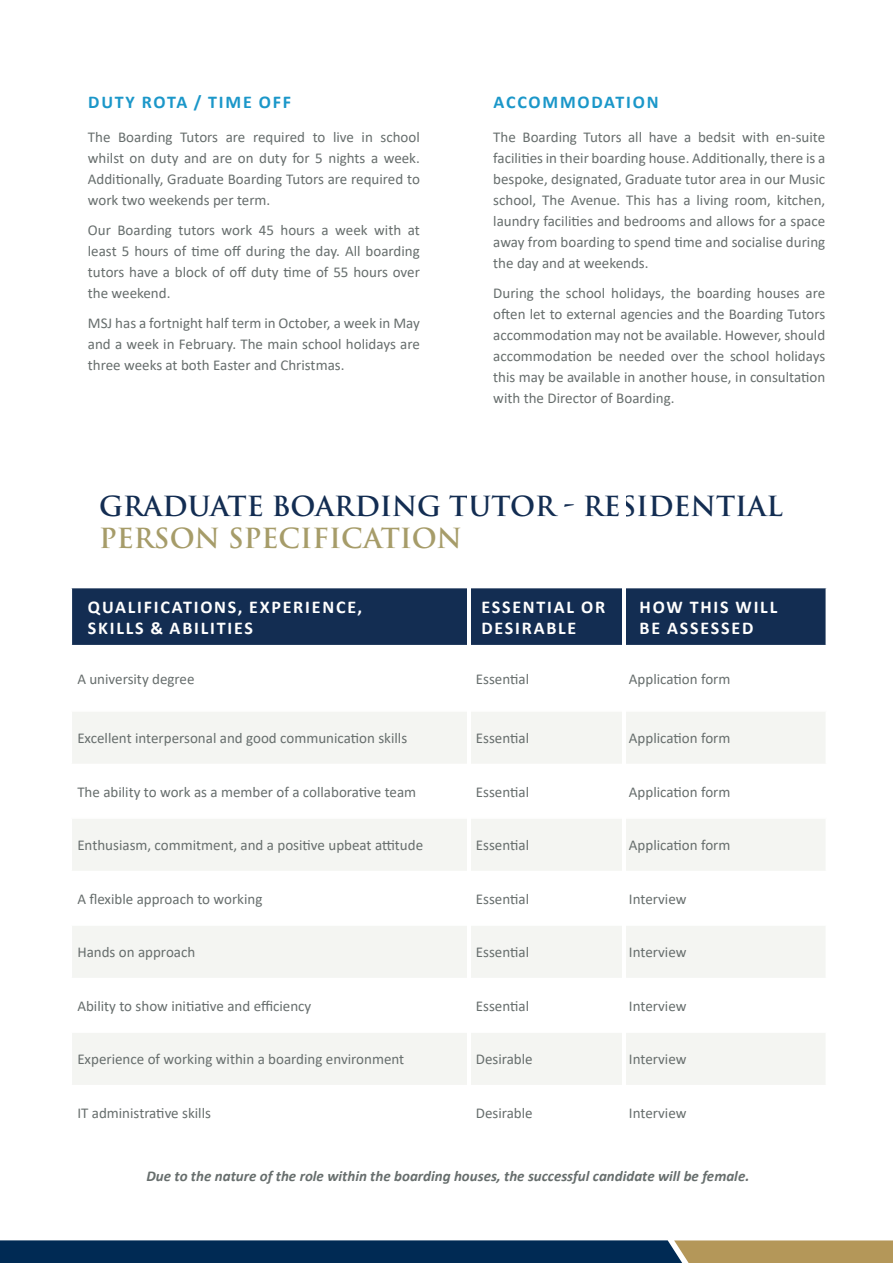
<style>
.page{position:relative;width:893px;height:1263px;background:#fff}
.page>*{position:absolute;margin:0;border:0;box-sizing:border-box;transform-origin:0 0}
.t1{font:700 27px "Trajan Pro";color:#132d52}
.t2{font:700 27px "Trajan Pro";color:#a69c69}
.t3{font:700 18px "Calibri";letter-spacing:.1em;color:#fff}
.t4{font:700 18px "Calibri";letter-spacing:.1em;color:#1b97c9}
.t5{font:15px/21px "Calibri";color:#676e6d;text-align:justify}
.t6{font:italic 700 15px "Calibri";color:#676e6d}
</style>
<div class="page">
<svg style="left:0;top:1240px;width:893px;height:23px"></svg>
<div style="left:72px;top:588px;width:754px;height:57px;background:#132d52"></div>
<svg style="left:72px;top:712px;width:753px;height:373px;fill:#f4f5f2"></svg>
<hr style="left:71px;top:764px;width:399px;height:1px;background:#fff">
<hr style="left:470px;top:764px;width:153px;height:1px;background:#fff">
<hr style="left:623px;top:764px;width:204px;height:1px;background:#fff">
<hr style="left:71px;top:924px;width:399px;height:2px;background:#fff">
<hr style="left:470px;top:924px;width:153px;height:2px;background:#fff">
<hr style="left:623px;top:924px;width:204px;height:2px;background:#fff">
<hr style="left:71px;top:978px;width:399px;height:1px;background:#fff">
<hr style="left:470px;top:978px;width:153px;height:1px;background:#fff">
<hr style="left:623px;top:978px;width:204px;height:1px;background:#fff">
<hr style="left:71px;top:1031px;width:399px;height:2px;background:#fff">
<hr style="left:470px;top:1031px;width:153px;height:2px;background:#fff">
<hr style="left:623px;top:1031px;width:204px;height:2px;background:#fff">
<hr style="left:71px;top:817px;width:399px;height:2px;background:#fff">
<hr style="left:71px;top:871px;width:399px;height:1px;background:#fff">
<hr style="left:470px;top:817px;width:153px;height:2px;background:#fff">
<hr style="left:470px;top:871px;width:153px;height:1px;background:#fff">
<hr style="left:623px;top:817px;width:204px;height:2px;background:#fff">
<hr style="left:623px;top:871px;width:204px;height:1px;background:#fff">
<hr style="left:468px;top:163px;width:3px;height:1022px;background:#fff">
<hr style="left:622px;top:163px;width:3px;height:1022px;background:#fff">
<p class="t4" style="left:88px;top:90px;width:204px">DUTY ROTA / TIME OFF</p>
<p class="t5" style="left:88px;top:126px;width:334px">The Boarding Tutors are required to live in school whilst on duty and are on duty for 5 nights a week.<br>Additionally, Graduate Boarding Tutors are required to work two weekends per term.</p>
<p class="t5" style="left:88px;top:219px;width:334px">Our Boarding tutors work 45 hours a week with at least 5 hours of time off during the day. All boarding tutors have a block of off duty time of 55 hours over the weekend.</p>
<p class="t5" style="left:88px;top:312px;width:334px">MSJ has a fortnight half term in October, a week in May and a week in February. The main school holidays are three weeks at both Easter and Christmas.</p>
<p class="t4" style="left:494px;top:90px;width:166px">ACCOMMODATION</p>
<p class="t5" style="left:493px;top:126px;width:334px">The Boarding Tutors all have a bedsit with en-suite facilities in their boarding house. Additionally, there is a bespoke, designated, Graduate tutor area in our Music school, The Avenue. This has a living room, kitchen, laundry facilities and bedrooms and allows for a space away from boarding to spend time and socialise during the day and at weekends.</p>
<p class="t5" style="left:493px;top:282px;width:334px">During the school holidays, the boarding houses are often let to external agencies and the Boarding Tutors accommodation may not be available. However, should accommodation be needed over the school holidays this may be available in another house, in consultation with the Director of Boarding.</p>
<p class="t1" style="left:99px;top:489px;width:685px">GRADUATE BOARDING TUTOR - RESIDENTIAL</p>
<p class="t2" style="left:99px;top:521px;width:364px">PERSON SPECIFICATION</p>
<p class="t3" style="left:88px;top:594px;width:276px">QUALIFICATIONS, EXPERIENCE,</p>
<p class="t3" style="left:88px;top:615px;width:166px">SKILLS &amp; ABILITIES</p>
<p class="t3" style="left:481px;top:594px;width:125px">ESSENTIAL OR</p>
<p class="t3" style="left:481px;top:615px;width:97px">DESIRABLE</p>
<p class="t3" style="left:640px;top:594px;width:139px">HOW THIS WILL</p>
<p class="t3" style="left:640px;top:615px;width:115px">BE ASSESSED</p>
<p class="t5" style="left:77px;top:668px;width:119px">A university degree</p>
<p class="t5" style="left:476px;top:668px;width:55px">Essential</p>
<p class="t5" style="left:629px;top:668px;width:103px">Application form</p>
<p class="t5" style="left:77px;top:727px;width:331px">Excellent interpersonal and good communication skills</p>
<p class="t5" style="left:476px;top:727px;width:55px">Essential</p>
<p class="t5" style="left:629px;top:727px;width:103px">Application form</p>
<p class="t5" style="left:77px;top:781px;width:340px">The ability to work as a member of a collaborative team</p>
<p class="t5" style="left:476px;top:781px;width:55px">Essential</p>
<p class="t5" style="left:629px;top:781px;width:103px">Application form</p>
<p class="t5" style="left:77px;top:834px;width:347px">Enthusiasm, commitment, and a positive upbeat attitude</p>
<p class="t5" style="left:476px;top:834px;width:55px">Essential</p>
<p class="t5" style="left:629px;top:834px;width:103px">Application form</p>
<p class="t5" style="left:77px;top:888px;width:187px">A flexible approach to working</p>
<p class="t5" style="left:476px;top:888px;width:55px">Essential</p>
<p class="t5" style="left:629px;top:888px;width:59px">Interview</p>
<p class="t5" style="left:77px;top:941px;width:119px">Hands on approach</p>
<p class="t5" style="left:476px;top:941px;width:55px">Essential</p>
<p class="t5" style="left:629px;top:941px;width:59px">Interview</p>
<p class="t5" style="left:77px;top:995px;width:236px">Ability to show initiative and efficiency</p>
<p class="t5" style="left:476px;top:995px;width:55px">Essential</p>
<p class="t5" style="left:629px;top:995px;width:59px">Interview</p>
<p class="t5" style="left:77px;top:1048px;width:328px">Experience of working within a boarding environment</p>
<p class="t5" style="left:476px;top:1048px;width:58px">Desirable</p>
<p class="t5" style="left:629px;top:1048px;width:59px">Interview</p>
<p class="t5" style="left:77px;top:1102px;width:135px">IT administrative skills</p>
<p class="t5" style="left:476px;top:1102px;width:58px">Desirable</p>
<p class="t5" style="left:629px;top:1102px;width:59px">Interview</p>
<p class="t6" style="left:147px;top:1165px;width:604px">Due to the nature of the role within the boarding houses, the successful candidate will be female.</p>
</div>
